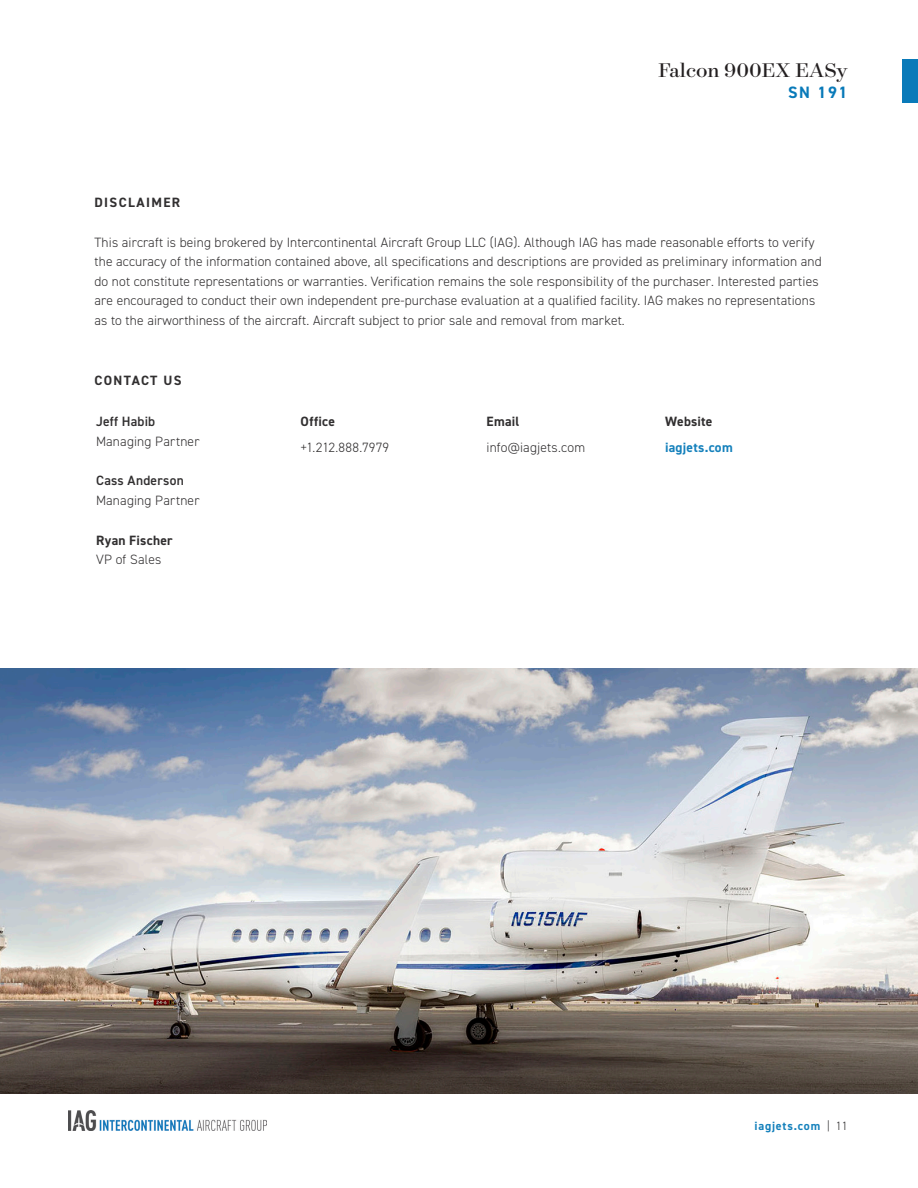
<style>
.page{position:relative;width:918px;height:1188px;background:#fff}
.page>*{position:absolute;margin:0;border:0;box-sizing:border-box;transform-origin:0 0}
.t1{font:22.5px "Surveyor Display";color:#231f20}
.t2{font:700 16.5px "DIN2014";color:#097ab9}
.Plain_Text{font:300 13.5px/19.5px "DIN2014";letter-spacing:.01em;color:#312f30}
.Plain_Text-2{font:600 13.5px "DIN2014";letter-spacing:.015em;color:#312f30}
.Plain_Text-3{font:700 13.5px "DIN2014";letter-spacing:.095em;color:#312f30}
.Plain_Text-4{font:700 13.5px/25.5px "DIN2014";letter-spacing:.02em;color:#1581bc}
.Plain_Text-5{font:700 13.5px "DIN2014";letter-spacing:.02em;color:#312f30}
.t3{font:700 12px "DIN2014";letter-spacing:.07em;color:#1581bc}
.s1{font-weight:700}
.s2{color:#312f30}
.s3{font-weight:300;color:#312f30}
</style>
<div class="page">
<img style="left:68px;top:1110px;width:199px;height:20px">
<div style="left:902px;top:59px;width:16px;height:44px;background:#097ab9"></div>
<img style="left:0;top:668px;width:918px;height:425px">
<h1 class="t1" style="left:658px;top:56px;width:191px">Falcon 900EX EASy</h1>
<p class="t2" style="left:788px;top:81px;width:61px">SN 191</p>
<p class="Plain_Text-3" style="left:94px;top:193px;width:87px">DISCLAIMER</p>
<p class="Plain_Text" style="left:94px;top:232px;width:729px">This aircraft is being brokered by Intercontinental Aircraft Group LLC (IAG). Although IAG has made reasonable efforts to verify the accuracy of the information contained above, all specifications and descriptions are provided as preliminary information and do not constitute representations or warranties. Verification remains the sole responsibility of the purchaser. Interested parties are encouraged to conduct their own independent pre-purchase evaluation at a qualified facility. IAG makes no representations as to the airworthiness of the aircraft. Aircraft subject to prior sale and removal from market.</p>
<p class="Plain_Text-3" style="left:94px;top:371px;width:89px">CONTACT US</p>
<p class="Plain_Text-2" style="left:96px;top:412px;width:61px">Jeff Habib</p>
<p class="Plain_Text" style="left:96px;top:431px;width:105px">Managing Partner</p>
<p class="Plain_Text-2" style="left:96px;top:472px;width:89px">Cass Anderson</p>
<p class="Plain_Text" style="left:96px;top:490px;width:105px">Managing Partner</p>
<p class="Plain_Text-5" style="left:96px;top:531px;width:78px">Ryan Fischer</p>
<p class="Plain_Text" style="left:96px;top:550px;width:67px">VP of Sales</p>
<p class="Plain_Text" style="left:301px;top:409px;width:90px;line-height:25.5px"><span class="s1">Office </span>+1.212.888.7979</p>
<p class="Plain_Text" style="left:487px;top:409px;width:100px;line-height:25.5px"><span class="s1">Email </span>info@iagjets.com</p>
<p class="Plain_Text-4" style="left:665px;top:409px;width:69px"><span class="s2">Website </span>iagjets.com</p>
<p class="t3" style="left:754px;top:1118px;width:95px">iagjets.com <span class="s3">| 11</span></p>
</div>
